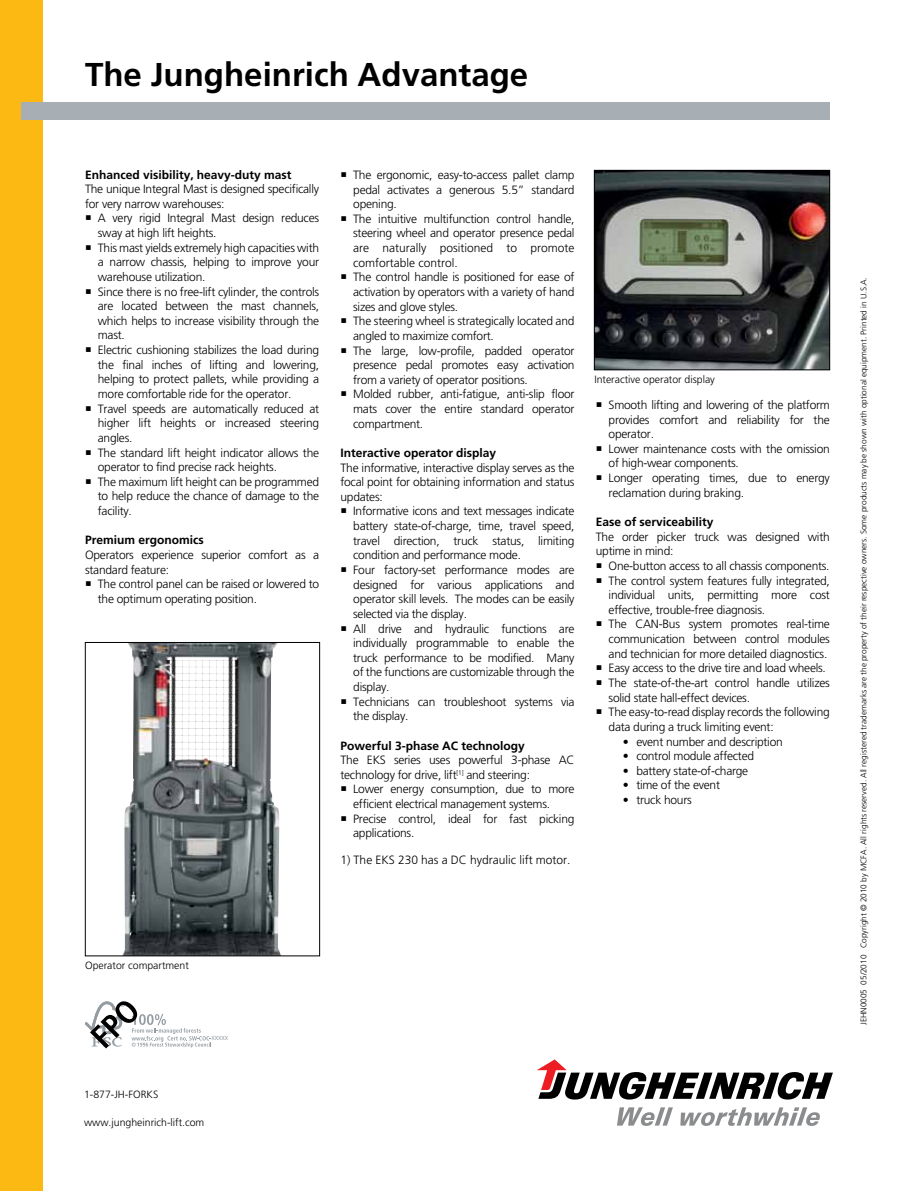
<style>
.page{position:relative;width:915px;height:1191px;background:#fff}
.page>*{position:absolute;margin:0;border:0;box-sizing:border-box;transform-origin:0 0}
.t1{font:700 33px "Frutiger";color:#000}
.t2{font:300 12px/14.7px "Frutiger";letter-spacing:-.02em;color:#000;text-align:justify}
.t3{font:700 12px "Frutiger";color:#000}
.t4{font:300 12px "Frutiger";color:#000}
.t5{font:300 10.5px "Frutiger";color:#000}
.t6{font:300 8.25px "Frutiger";color:#000}
.t7{font:700 condensed 6px "Frutiger";letter-spacing:-.015em;color:#949ca1}
</style>
<div class="page">
<div style="left:0;top:0;width:43px;height:1191px;background:#fdb913"></div>
<div style="left:21px;top:102px;width:808px;height:17px;background:#a7afb5"></div>
<img style="left:123px;top:644px;width:158px;height:310px">
<div style="left:85px;top:642px;width:235px;height:314px;border:1px solid #000"></div>
<img style="left:596px;top:172px;width:231px;height:196px">
<div style="left:594px;top:170px;width:235px;height:200px;border:1px solid #000"></div>
<svg style="left:537px;top:1059px;width:295px;height:40px"></svg>
<svg style="left:617px;top:1107px;width:55px;height:18px"></svg>
<svg style="left:680px;top:1107px;width:139px;height:19px"></svg>
<svg style="left:85px;top:1001px;width:126px;height:47px"></svg>
<h1 class="t1" style="left:85px;top:55px;width:444px">The Jungheinrich Advantage</h1>
<p class="t3" style="left:85px;top:167px;width:208px">Enhanced visibility, heavy-duty mast</p>
<p class="t2" style="left:85px;top:182px;width:235px">The unique Integral Mast is designed specifically for very narrow warehouses:</p>
<p class="t2" style="left:98px;top:211px;width:223px;text-indent:-13px">○ A very rigid Integral Mast design reduces sway at high lift heights.</p>
<p class="t2" style="left:98px;top:240px;width:223px;text-indent:-13px">○ This mast yields extremely high capacities with a narrow chassis, helping to improve your warehouse utilization.</p>
<p class="t2" style="left:98px;top:284px;width:223px;text-indent:-13px">○ Since there is no free-lift cylinder, the controls are located between the mast channels, which helps to increase visibility through the mast.</p>
<p class="t2" style="left:98px;top:342px;width:223px;text-indent:-13px">○ Electric cushioning stabilizes the load during the final inches of lifting and lowering, helping to protect pallets, while providing a more comfortable ride for the operator.</p>
<p class="t2" style="left:98px;top:401px;width:223px;text-indent:-13px">○ Travel speeds are automatically reduced at higher lift heights or increased steering angles.</p>
<p class="t2" style="left:98px;top:445px;width:223px;text-indent:-13px">○ The standard lift height indicator allows the operator to find precise rack heights.</p>
<p class="t2" style="left:98px;top:474px;width:223px;text-indent:-13px">○ The maximum lift height can be programmed to help reduce the chance of damage to the facility.</p>
<p class="t3" style="left:85px;top:533px;width:120px">Premium ergonomics</p>
<p class="t2" style="left:85px;top:547px;width:235px">Operators experience superior comfort as a standard feature:</p>
<p class="t2" style="left:98px;top:577px;width:223px;text-indent:-13px">○ The control panel can be raised or lowered to the optimum operating position.</p>
<p class="t2" style="left:353px;top:167px;width:223px;text-indent:-13px">○ The ergonomic, easy-to-access pallet clamp pedal activates a generous 5.5” standard opening.</p>
<p class="t2" style="left:353px;top:211px;width:223px;text-indent:-13px">○ The intuitive multifunction control handle, steering wheel and operator presence pedal are naturally positioned to promote comfortable control.</p>
<p class="t2" style="left:353px;top:270px;width:223px;text-indent:-13px">○ The control handle is positioned for ease of activation by operators with a variety of hand sizes and glove styles.</p>
<p class="t2" style="left:353px;top:314px;width:223px;text-indent:-13px">○ The steering wheel is strategically located and angled to maximize comfort.</p>
<p class="t2" style="left:353px;top:343px;width:223px;text-indent:-13px">○ The large, low-profile, padded operator presence pedal promotes easy activation from a variety of operator positions.</p>
<p class="t2" style="left:353px;top:387px;width:223px;text-indent:-13px">○ Molded rubber, anti-fatigue, anti-slip floor mats cover the entire standard operator compartment.</p>
<p class="t3" style="left:340px;top:446px;width:157px">Interactive operator display</p>
<p class="t2" style="left:340px;top:460px;width:235px">The informative, interactive display serves as the focal point for obtaining information and status updates:</p>
<p class="t2" style="left:353px;top:504px;width:223px;text-indent:-13px">○ Informative icons and text messages indicate battery state-of-charge, time, travel speed, travel direction, truck status, limiting condition and performance mode.</p>
<p class="t2" style="left:353px;top:562px;width:223px;text-indent:-13px">○ Four factory-set performance modes are designed for various applications and operator skill levels. The modes can be easily selected via the display.</p>
<p class="t2" style="left:353px;top:621px;width:223px;text-indent:-13px">○ All drive and hydraulic functions are individually programmable to enable the truck performance to be modified. Many of the functions are customizable through the display.</p>
<p class="t2" style="left:353px;top:694px;width:223px;text-indent:-13px">○ Technicians can troubleshoot systems via the display.</p>
<p class="t3" style="left:340px;top:738px;width:186px">Powerful 3-phase AC technology</p>
<p class="t2" style="left:340px;top:752px;width:235px">The EKS series uses powerful 3-phase AC technology for drive, lift<sup>[1]</sup> and steering:</p>
<p class="t2" style="left:353px;top:781px;width:223px;text-indent:-13px">○ Lower energy consumption, due to more efficient electrical management systems.</p>
<p class="t2" style="left:353px;top:811px;width:223px;text-indent:-13px">○ Precise control, ideal for fast picking applications.</p>
<p class="t4" style="left:340px;top:853px;width:231px">1) The EKS 230 has a DC hydraulic lift motor.</p>
<p class="t5" style="left:594px;top:373px;width:122px">Interactive operator display</p>
<p class="t2" style="left:608px;top:397px;width:223px;text-indent:-13px">○ Smooth lifting and lowering of the platform provides comfort and reliability for the operator.</p>
<p class="t2" style="left:608px;top:441px;width:223px;text-indent:-13px">○ Lower maintenance costs with the omission of high-wear components.</p>
<p class="t2" style="left:608px;top:470px;width:223px;text-indent:-13px">○ Longer operating times, due to energy reclamation during braking.</p>
<p class="t3" style="left:595px;top:515px;width:119px">Ease of serviceability</p>
<p class="t2" style="left:595px;top:529px;width:235px">The order picker truck was designed with uptime in mind:</p>
<p class="t2" style="left:595px;top:558px;width:235px">○ One-button access to all chassis components.</p>
<p class="t2" style="left:608px;top:573px;width:223px;text-indent:-13px">○ The control system features fully integrated, individual units, permitting more cost effective, trouble-free diagnosis.</p>
<p class="t2" style="left:608px;top:617px;width:223px;text-indent:-13px">○ The CAN-Bus system promotes real-time communication between control modules and technician for more detailed diagnostics.</p>
<p class="t2" style="left:595px;top:661px;width:231px">○ Easy access to the drive tire and load wheels.</p>
<p class="t2" style="left:608px;top:675px;width:223px;text-indent:-13px">○ The state-of-the-art control handle utilizes solid state hall-effect devices.</p>
<p class="t2" style="left:608px;top:704px;width:223px;text-indent:-13px">○ The easy-to-read display records the following data during a truck limiting event:</p>
<p class="t2" style="left:622px;top:734px;width:161px">• event number and description</p>
<p class="t2" style="left:622px;top:748px;width:133px">• control module affected</p>
<p class="t2" style="left:622px;top:763px;width:127px">• battery state-of-charge</p>
<p class="t2" style="left:622px;top:778px;width:99px">• time of the event</p>
<p class="t2" style="left:622px;top:792px;width:70px">• truck hours</p>
<p class="t5" style="left:85px;top:959px;width:105px">Operator compartment</p>
<p class="t7" style="left:211px;top:1034px;width:18px">XXXXX</p>
<p class="t5" style="left:84px;top:1088px;width:76px">1-877-JH-FORKS</p>
<p class="t5" style="left:84px;top:1116px;width:122px">www.jungheinrich-lift.com</p>
<p class="t6" style="left:858px;top:1025px;width:749px;rotate:-90deg">JEHN0005 05/2010 Copyright © 2010 by MCFA. All rights reserved. All registered trademarks are the property of their respective owners. Some products may be shown with optional equipment. Printed in U.S.A.</p>
</div>
